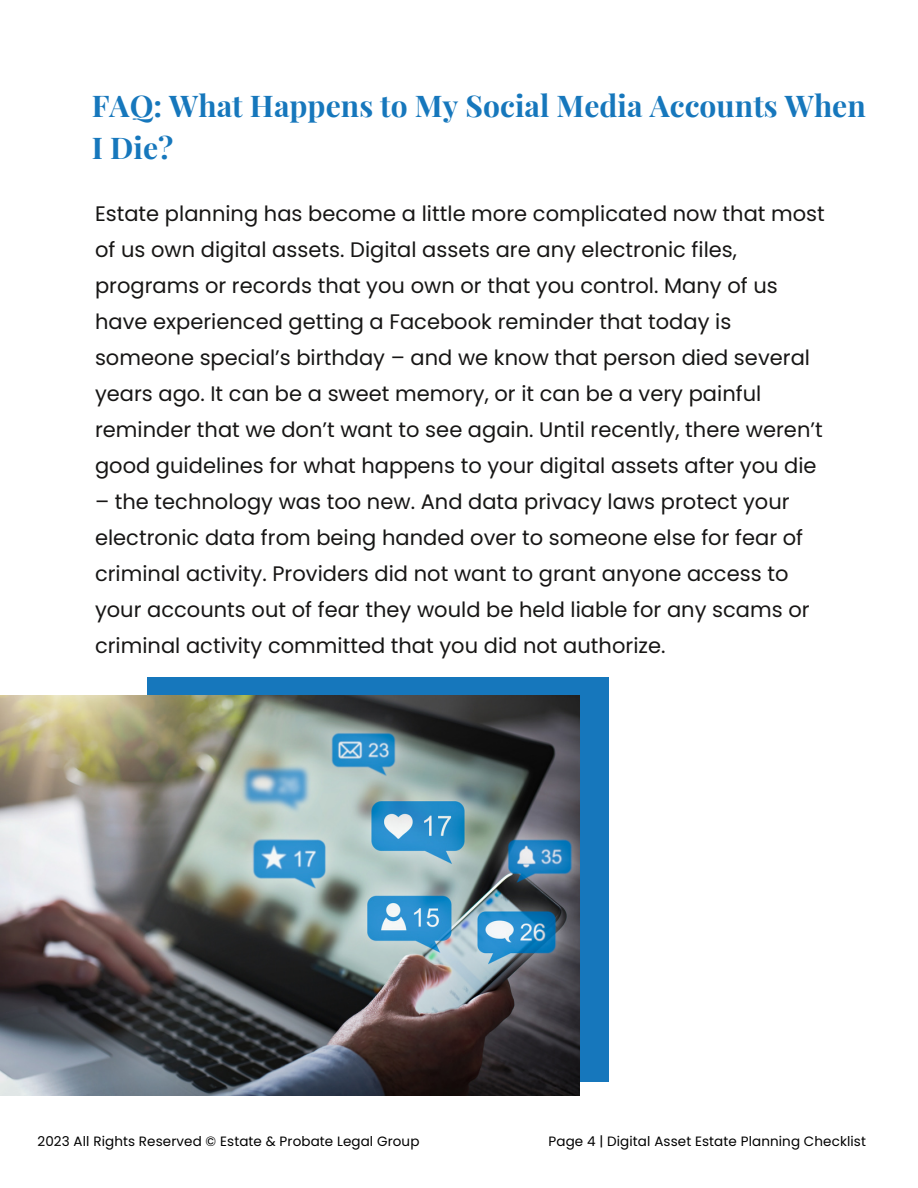
<style>
.page{position:relative;width:918px;height:1188px;background:#fff}
.page>*{position:absolute;margin:0;border:0;box-sizing:border-box;transform-origin:0 0}
.t1{font:700 30px/41.7px "Playfair Display";color:#1677bc}
.t2{font:21px/36px "Poppins";color:#171615}
.t3{font:13.5px "Poppins";letter-spacing:.01em;color:#000}
</style>
<div class="page">
<div style="left:147px;top:677px;width:462px;height:405px;background:#1677bc"></div>
<img style="left:0;top:695px;width:579px;height:401px">
<p class="t1" style="left:92px;top:84px;width:776px">FAQ: What Happens to My Social Media Accounts When<br>I Die?</p>
<h2 class="t2" style="left:95px;top:196px;width:731px">Estate planning has become a little more complicated now that most of us own digital assets. Digital assets are any electronic files, programs or records that you own or that you control. Many of us have experienced getting a Facebook reminder that today is someone special’s birthday – and we know that person died several years ago. It can be a sweet memory, or it can be a very painful reminder that we don’t want to see again. Until recently, there weren’t good guidelines for what happens to your digital assets after you die</h2>
<h2 class="t2" style="left:95px;top:484px;width:716px">– the technology was too new. And data privacy laws protect your electronic data from being handed over to someone else for fear of criminal activity. Providers did not want to grant anyone access to your accounts out of fear they would be held liable for any scams or criminal activity committed that you did not authorize.</h2>
<p class="t3" style="left:37px;top:1132px;width:384px">2023 All Rights Reserved © Estate &amp; Probate Legal Group</p>
<p class="t3" style="left:549px;top:1132px;width:319px">Page 4 | Digital Asset Estate Planning Checklist</p>
</div>
